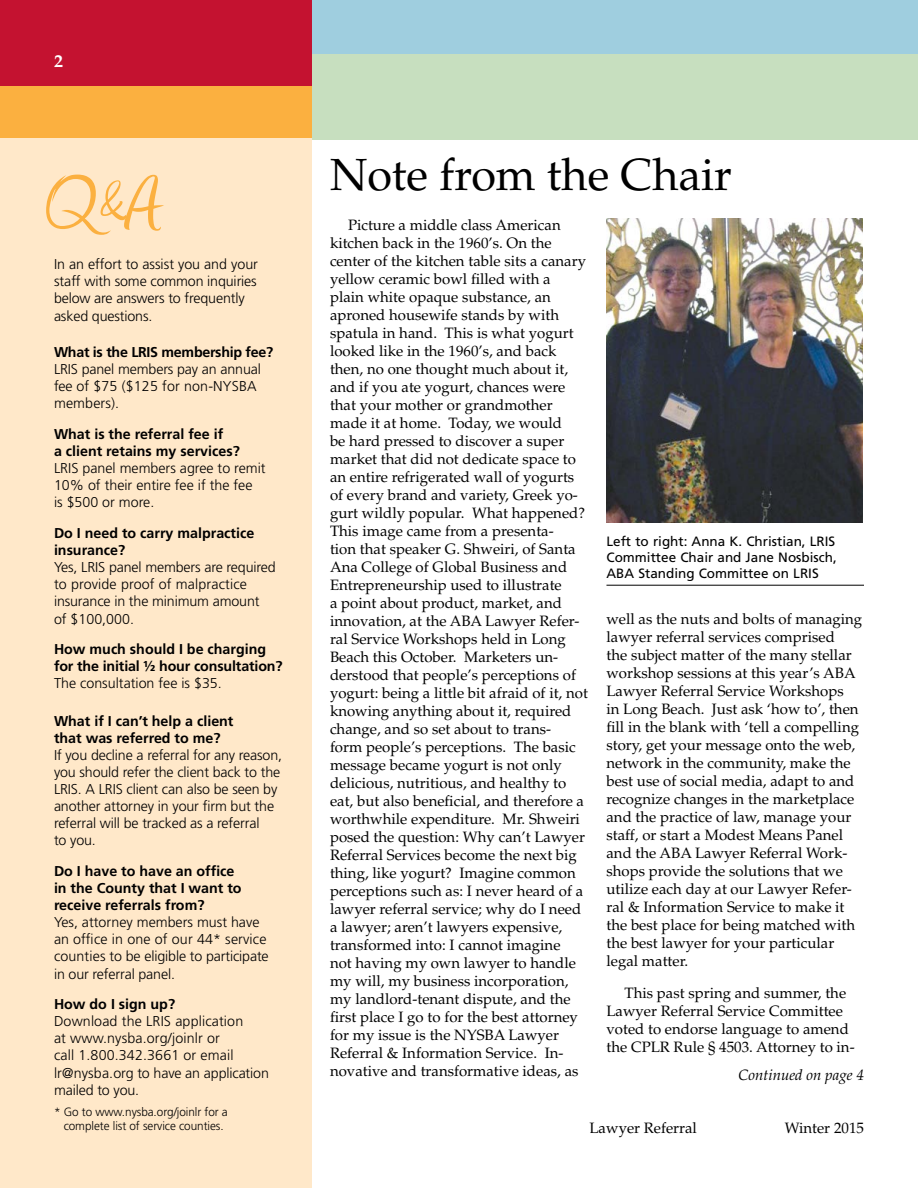
<style>
.page{position:relative;width:918px;height:1188px;background:#fff}
.page>*{position:absolute;margin:0;border:0;box-sizing:border-box;transform-origin:0 0}
.t1{font:104.55px "Amienne";color:#fbb040}
.t2{font:45px "Palatino";color:#000}
.t3{font:700 18px "Palatino";color:#fff}
.t4{font:15px/18px "Palatino";color:#000}
.t5{font:italic 15px "Palatino";color:#000}
.t6{font:300 14.25px/17.1px "Frutiger";letter-spacing:-.01em;color:#000}
.t7{font:700 14.25px/17.1px "Frutiger";color:#000}
.t8{font:300 14.25px/17.1px "Frutiger";letter-spacing:.01em;color:#000}
.t9{font:700 14.25px "Frutiger";letter-spacing:-.02em;color:#000}
.t10{font:13.5px/16.2px "Frutiger";color:#000;text-align:justify}
.t11{font:300 12px/14.4px "Frutiger";letter-spacing:-.005em;color:#000;text-align:center}
.s1{font-size:69.75px}
</style>
<div class="page">
<div style="left:312px;top:0;width:606px;height:54px;background:#9fcedf"></div>
<div style="left:312px;top:54px;width:606px;height:86px;background:#c7dfbf"></div>
<div style="left:0;top:86px;width:312px;height:54px;background:#fbb040"></div>
<div style="left:0;top:0;width:312px;height:86px;background:#c41230"></div>
<div style="left:0;top:138px;width:312px;height:1050px;background:#ffe8c9"></div>
<img style="left:606px;top:218px;width:257px;height:305px">
<hr style="left:606px;top:585px;width:258px;height:1px;background:#000">
<p class="t3" style="left:54px;top:51px;width:10px">2</p>
<h1 class="t1" style="left:40px;top:156px;width:121px">Q<span class="s1">&amp;</span>A</h1>
<p class="t6" style="left:54px;top:256px;width:206px">In an effort to assist you and your staff with some common inquiries below are answers to frequently asked questions.</p>
<p class="t9" style="left:54px;top:344px;width:221px">What is the LRIS membership fee?</p>
<p class="t6" style="left:54px;top:361px;width:208px">LRIS panel members pay an annual fee of $75 ($125 for non-NYSBA members).</p>
<p class="t7" style="left:54px;top:426px;width:187px">What is the referral fee if<br>a client retains my services?</p>
<p class="t6" style="left:54px;top:460px;width:213px">LRIS panel members agree to remit<br>10% of their entire fee if the fee<br>is $500 or more.</p>
<p class="t7" style="left:54px;top:525px;width:202px">Do I need to carry malpractice insurance?</p>
<p class="t6" style="left:54px;top:559px;width:223px">Yes, LRIS panel members are required to provide proof of malpractice insurance in the minimum amount of $100,000.</p>
<p class="t7" style="left:54px;top:641px;width:230px">How much should I be charging for the initial ½ hour consultation?</p>
<p class="t6" style="left:54px;top:675px;width:169px">The consultation fee is $35.</p>
<p class="t7" style="left:54px;top:712px;width:181px">What if I can’t help a client that was referred to me?</p>
<p class="t6" style="left:54px;top:747px;width:230px">If you decline a referral for any reason, you should refer the client back to the<br>LRIS. A LRIS client can also be seen by another attorney in your firm but the referral will be tracked as a referral<br>to you.</p>
<p class="t7" style="left:54px;top:863px;width:189px">Do I have to have an office in the County that I want to receive referrals from?</p>
<p class="t6" style="left:54px;top:914px;width:216px">Yes, attorney members must have an office in one of our 44* service counties to be eligible to participate in our referral panel.</p>
<p class="t7" style="left:54px;top:996px;width:123px">How do I sign up?</p>
<p class="t8" style="left:54px;top:1013px;width:216px">Download the LRIS application<br>at www.nysba.org/joinlr or<br>call 1.800.342.3661 or email lr@nysba.org to have an application mailed to you.</p>
<p class="t11" style="left:54px;top:1105px;width:175px">* Go to www.nysba.org/joinlr for a complete list of service counties.</p>
<h2 class="t2" style="left:330px;top:149px;width:404px">Note from the Chair</h2>
<p class="t4" style="left:330px;top:216px;width:259px;text-indent:18px">Picture a middle class American kitchen back in the 1960’s. On the center of the kitchen table sits a canary yellow ceramic bowl filled with a plain white opaque substance, an aproned housewife stands by with spatula in hand. This is what yogurt looked like in the 1960’s, and back then, no one thought much about it, and if you ate yogurt, chances were that your mother or grandmother made it at home. Today, we would<br>be hard pressed to discover a super market that did not dedicate space to an entire refrigerated wall of yogurts of every brand and variety, Greek yo&shy;gurt wildly popular. What happened?<br>This image came from a presenta-<br>tion that speaker G. Shweiri, of Santa Ana College of Global Business and Entrepreneurship used to illustrate<br>a point about product, market, and innovation, at the ABA Lawyer Refer&shy;ral Service Workshops held in Long Beach this October. Marketers un&shy;derstood that people’s perceptions of yogurt: being a little bit afraid of it, not knowing anything about it, required change, and so set about to trans-<br>form people’s perceptions. The basic message became yogurt is not only delicious, nutritious, and healthy to eat, but also beneficial, and therefore a worthwhile expenditure. Mr. Shweiri posed the question: Why can’t Lawyer Referral Services become the next big thing, like yogurt? Imagine common perceptions such as: I never heard of a lawyer referral service; why do I need a lawyer; aren’t lawyers expensive, transformed into: I cannot imagine<br>not having my own lawyer to handle my will, my business incorporation, my landlord-tenant dispute, and the first place I go to for the best attorney for my issue is the NYSBA Lawyer Referral &amp; Information Service. In&shy;novative and transformative ideas, as</p>
<p class="t10" style="left:606px;top:533px;width:232px">Left to right: Anna K. Christian, LRIS Committee Chair and Jane Nosbisch, ABA Standing Committee on LRIS</p>
<p class="t4" style="left:606px;top:611px;width:257px">well as the nuts and bolts of managing lawyer referral services comprised<br>the subject matter of the many stellar workshop sessions at this year’s ABA Lawyer Referral Service Workshops<br>in Long Beach. Just ask ‘how to’, then fill in the blank with ‘tell a compelling story, get your message onto the web, network in the community, make the best use of social media, adapt to and recognize changes in the marketplace and the practice of law, manage your staff, or start a Modest Means Panel and the ABA Lawyer Referral Work&shy;shops provide the solutions that we utilize each day at our Lawyer Refer&shy;ral &amp; Information Service to make it the best place for being matched with the best lawyer for your particular legal matter.</p>
<p class="t4" style="left:606px;top:984px;width:250px;text-indent:18px">This past spring and summer, the Lawyer Referral Service Committee voted to endorse language to amend the CPLR Rule § 4503. Attorney to in-</p>
<p class="t5" style="left:739px;top:1067px;width:127px">Continued on page 4</p>
<p class="t4" style="left:590px;top:1119px;width:109px">Lawyer Referral</p>
<p class="t4" style="left:785px;top:1119px;width:81px">Winter 2015</p>
</div>
